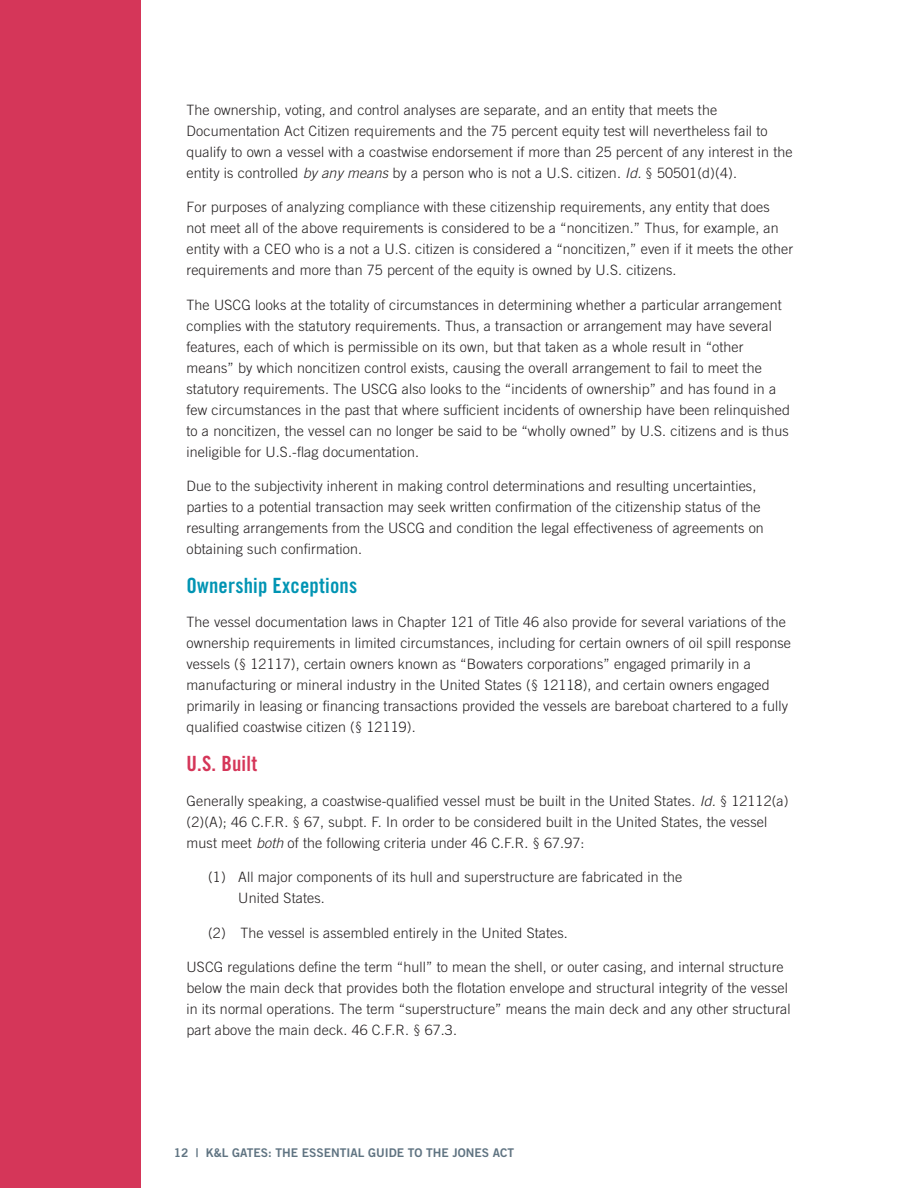
<style>
.page{position:relative;width:918px;height:1188px;background:#fff}
.page>*{position:absolute;margin:0;border:0;box-sizing:border-box;transform-origin:0 0}
.Main_Content{font:21px "Trade Gothic LT Std Bd Cn 20";letter-spacing:.01em;color:#0094b3}
.Main_Content-2{font:21px "Trade Gothic LT Std Bd Cn 20";letter-spacing:.01em;color:#d53659}
.Main_Content-3{font:300 14.25px/21px "Trade Gothic LT Std";letter-spacing:.01em;color:#231f20}
.inset_paragraph{font:300 14.25px/21px "Trade Gothic LT Std";letter-spacing:.01em;color:#231f20}
.t1{font:12px "Trade Gothic LT Std Bd 2";color:#607482}
.s1{font-style:italic}
</style>
<div class="page">
<div style="left:0;top:0;width:140px;height:1188px;background:#d53659"></div>
<p class="Main_Content-3" style="left:187px;top:99px;width:608px">The ownership, voting, and control analyses are separate, and an entity that meets the Documentation Act Citizen requirements and the 75 percent equity test will nevertheless fail to qualify to own a vessel with a coastwise endorsement if more than 25 percent of any interest in the entity is controlled <span class="s1">by any means</span> by a person who is not a U.S. citizen. <span class="s1">Id.</span> § 50501(d)(4).</p>
<p class="Main_Content-3" style="left:187px;top:197px;width:608px">For purposes of analyzing compliance with these citizenship requirements, any entity that does<br>not meet all of the above requirements is considered to be a “noncitizen.” Thus, for example, an entity with a CEO who is a not a U.S. citizen is considered a “noncitizen,” even if it meets the other requirements and more than 75 percent of the equity is owned by U.S. citizens.</p>
<p class="Main_Content-3" style="left:187px;top:294px;width:605px">The USCG looks at the totality of circumstances in determining whether a particular arrangement complies with the statutory requirements. Thus, a transaction or arrangement may have several features, each of which is permissible on its own, but that taken as a whole result in “other means” by which noncitizen control exists, causing the overall arrangement to fail to meet the statutory requirements. The USCG also looks to the “incidents of ownership” and has found in a few circumstances in the past that where sufficient incidents of ownership have been relinquished to a noncitizen, the vessel can no longer be said to be “wholly owned” by U.S. citizens and is thus ineligible for U.S.-flag documentation.</p>
<p class="Main_Content-3" style="left:187px;top:476px;width:579px">Due to the subjectivity inherent in making control determinations and resulting uncertainties, parties to a potential transaction may seek written confirmation of the citizenship status of the resulting arrangements from the USCG and condition the legal effectiveness of agreements on obtaining such confirmation.</p>
<p class="Main_Content" style="left:187px;top:573px;width:172px">Ownership Exceptions</p>
<p class="Main_Content-3" style="left:187px;top:612px;width:606px">The vessel documentation laws in Chapter 121 of Title 46 also provide for several variations of the ownership requirements in limited circumstances, including for certain owners of oil spill response vessels (§ 12117), certain owners known as “Bowaters corporations” engaged primarily in a manufacturing or mineral industry in the United States (§ 12118), and certain owners engaged primarily in leasing or financing transactions provided the vessels are bareboat chartered to a fully qualified coastwise citizen (§ 12119).</p>
<p class="Main_Content-2" style="left:187px;top:751px;width:72px">U.S. Built</p>
<p class="Main_Content-3" style="left:187px;top:790px;width:604px">Generally speaking, a coastwise-qualified vessel must be built in the United States. <span class="s1">Id.</span> § 12112(a) (2)(A); 46 C.F.R. § 67, subpt. F. In order to be considered built in the United States, the vessel must meet <span class="s1">both</span> of the following criteria under 46 C.F.R. § 67.97:</p>
<p class="inset_paragraph" style="left:238px;top:866px;width:446px;text-indent:-30px">(1) All major components of its hull and superstructure are fabricated in the<br>United States.</p>
<p class="inset_paragraph" style="left:208px;top:922px;width:361px">(2) The vessel is assembled entirely in the United States.</p>
<p class="Main_Content-3" style="left:187px;top:956px;width:606px">USCG regulations define the term “hull” to mean the shell, or outer casing, and internal structure below the main deck that provides both the flotation envelope and structural integrity of the vessel in its normal operations. The term “superstructure” means the main deck and any other structural part above the main deck. 46 C.F.R. § 67.3.</p>
<p class="t1" style="left:174px;top:1145px;width:342px">12 | K&amp;L GATES: THE ESSENTIAL GUIDE TO THE JONES ACT</p>
</div>
